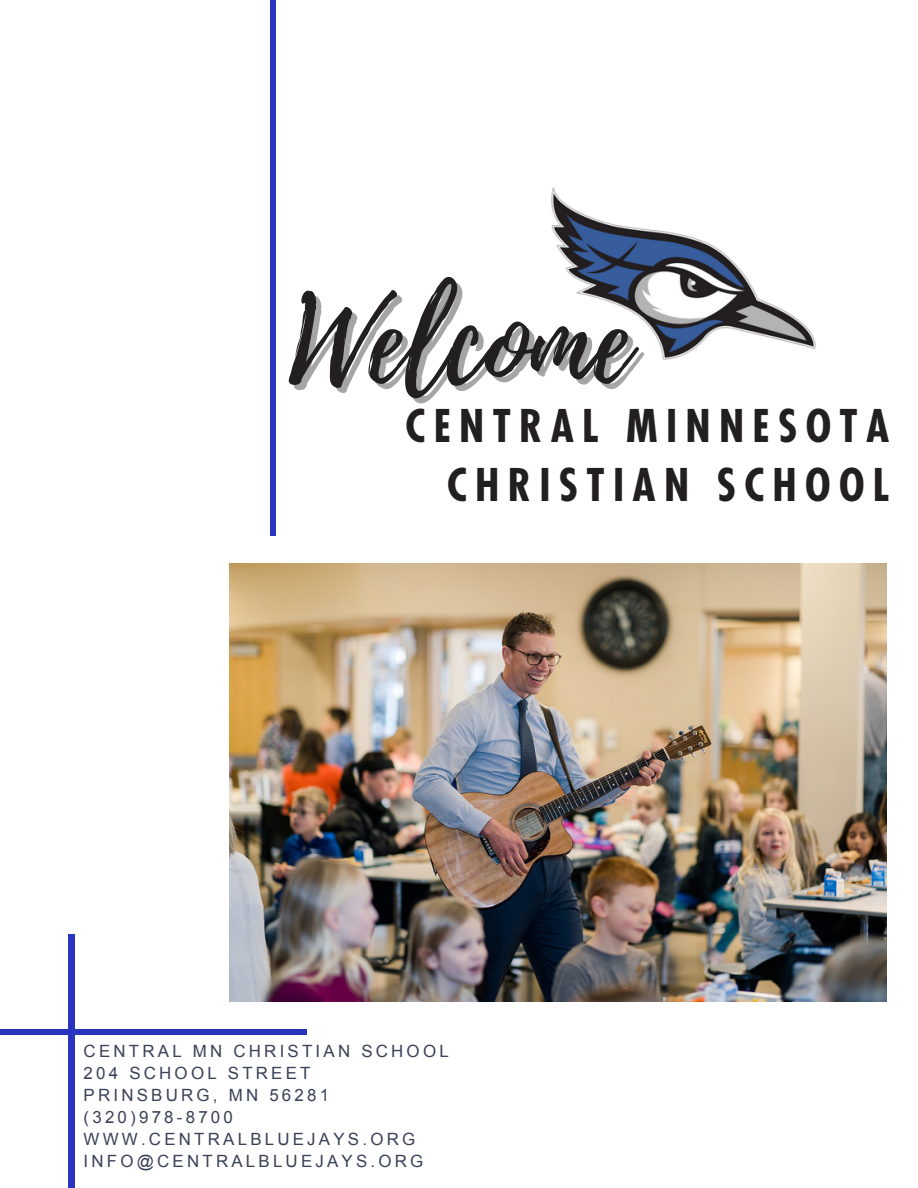
<style>
.page{position:relative;width:918px;height:1188px;background:#fff}
.page>*{position:absolute;margin:0;border:0;box-sizing:border-box;transform-origin:0 0}
.t1{font:117.75px "Playlist Script";color:#221f20}
.t2{font:700 condensed 43.8px/58.5px "Futura";letter-spacing:.19em;color:#221f20;text-align:right}
.t3{font:16.95px "Arial";letter-spacing:.19em;color:#3b4258}
</style>
<div class="page">
<div style="left:270px;top:0;width:6px;height:535px;background:#2935c0"></div>
<div style="left:0;top:1029px;width:307px;height:6px;background:#2935c0"></div>
<div style="left:68px;top:934px;width:7px;height:254px;background:#2935c0"></div>
<img style="left:551px;top:187px;width:265px;height:173px">
<img style="left:229px;top:564px;width:657px;height:437px">
<p class="t1" style="left:289px;top:257px;width:343px">Welcome</p>
<h2 class="t2" style="left:406px;top:396px;width:485px">CENTRAL MINNESOTA<br>CHRISTIAN SCHOOL</h2>
<p class="t3" style="left:84px;top:1041px;width:367px">CENTRAL MN CHRISTIAN SCHOOL</p>
<p class="t3" style="left:84px;top:1063px;width:228px">204 SCHOOL STREET</p>
<p class="t3" style="left:84px;top:1086px;width:247px">PRINSBURG, MN 56281</p>
<p class="t3" style="left:84px;top:1108px;width:151px">(320)978-8700</p>
<p class="t3" style="left:84px;top:1130px;width:333px">WWW.CENTRALBLUEJAYS.ORG</p>
<p class="t3" style="left:84px;top:1152px;width:341px">INFO@CENTRALBLUEJAYS.ORG</p>
</div>
